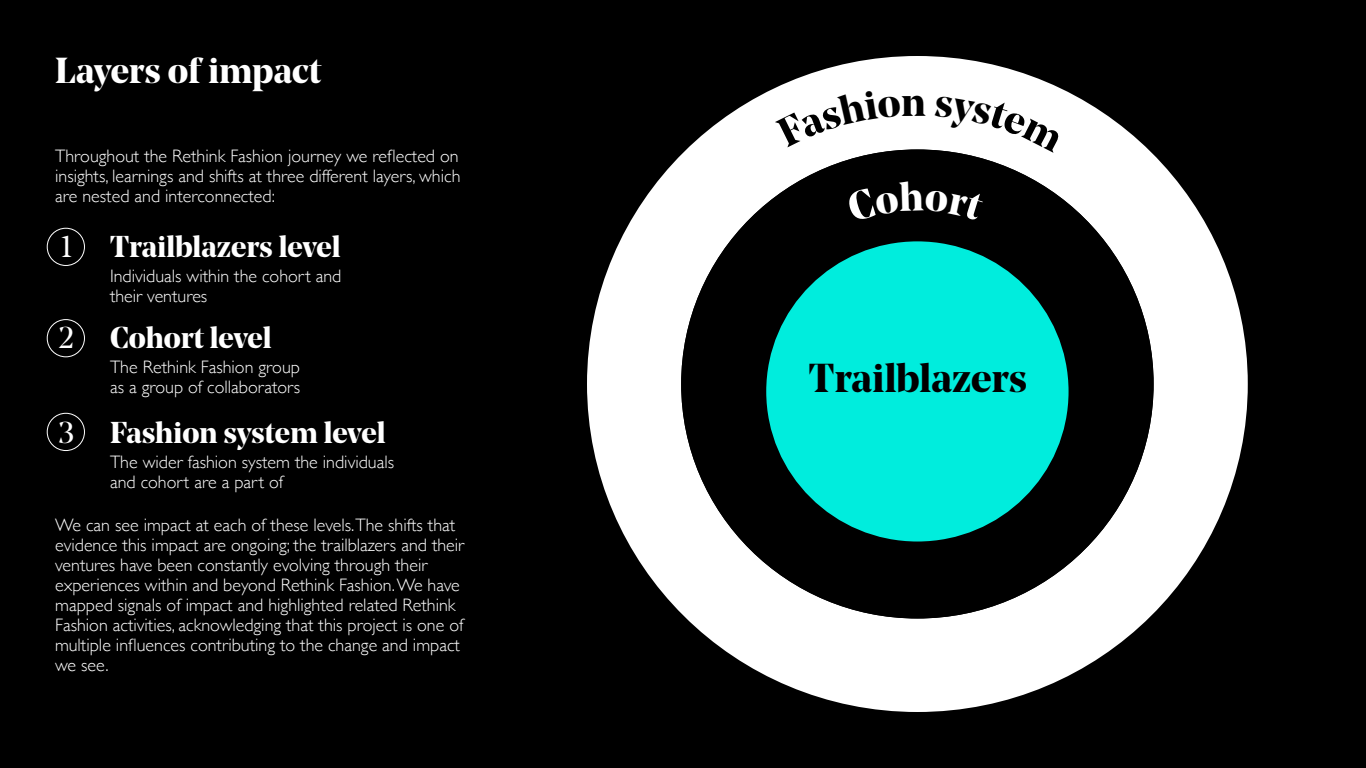
<style>
.page{position:relative;width:1366px;height:768px;background:#000}
.page>*{position:absolute;margin:0;border:0;box-sizing:border-box;transform-origin:0 0}
.t1{font:700 40.2px "Noe Display";color:#000}
.t2{font:700 36px "Noe Display";color:#fff}
.t3{font:700 30px "Noe Display";letter-spacing:-.005em;color:#fff}
.t4{font:30px "Noe Display";color:#fff}
.t5{font:300 18px/20px "Gill Sans";color:#fff}
.s1{font-weight:400}
</style>
<div class="page">
<div style="left:587px;top:56px;width:661px;height:656px;background:#fff;border-radius:50%"></div>
<div style="left:681px;top:149px;width:473px;height:470px;background:#000;border-radius:50%"></div>
<div style="left:766px;top:241px;width:303px;height:301px;background:#00eddd;border-radius:50%"></div>
<div style="left:47px;top:319px;width:38px;height:38px;border:1px solid #fff;border-radius:50%"></div>
<div style="left:47px;top:413px;width:38px;height:38px;border:1px solid #fff;border-radius:50%"></div>
<div style="left:47px;top:228px;width:38px;height:38px;border:1px solid #fff;border-radius:50%"></div>
<h2 class="t2" style="left:55px;top:47px;width:268px">Layers of impact</h2>
<p class="t5" style="left:55px;top:145px;width:407px;text-align:justify">Throughout the Rethink Fashion journey we reflected on insights, learnings and shifts at three different layers, which are nested and interconnected:</p>
<h3 class="t4" style="left:61px;top:228px;width:13px">1</h3>
<h3 class="t4" style="left:59px;top:319px;width:17px">2</h3>
<h3 class="t3" style="left:110px;top:227px;width:232px">Trailblazers level</h3>
<p class="t5" style="left:110px;top:265px;width:233px">Individuals within the cohort and their ventures</p>
<h3 class="t3" style="left:110px;top:318px;width:163px">Cohort level</h3>
<p class="t5" style="left:110px;top:356px;width:192px">The Rethink Fashion group as a group of collaborators</p>
<h3 class="t3" style="left:59px;top:413px;width:329px"><span class="s1">3</span> Fashion system level</h3>
<p class="t5" style="left:110px;top:451px;width:286px">The wider fashion system the individuals and cohort are a part of</p>
<p class="t5" style="left:55px;top:515px;width:411px">We can see impact at each of these levels.The shifts that evidence this impact are ongoing; the trailblazers and their ventures have been constantly evolving through their experiences within and beyond Rethink Fashion. We have mapped signals of impact and highlighted related Rethink Fashion activities, acknowledging that this project is one of multiple influences contributing to the change and impact we see.</p>
<h1 class="t1" style="left:901px;top:76px;width:26px">n</h1>
<h1 class="t1" style="left:809px;top:352px;width:220px">Trailblazers</h1>
</div>
